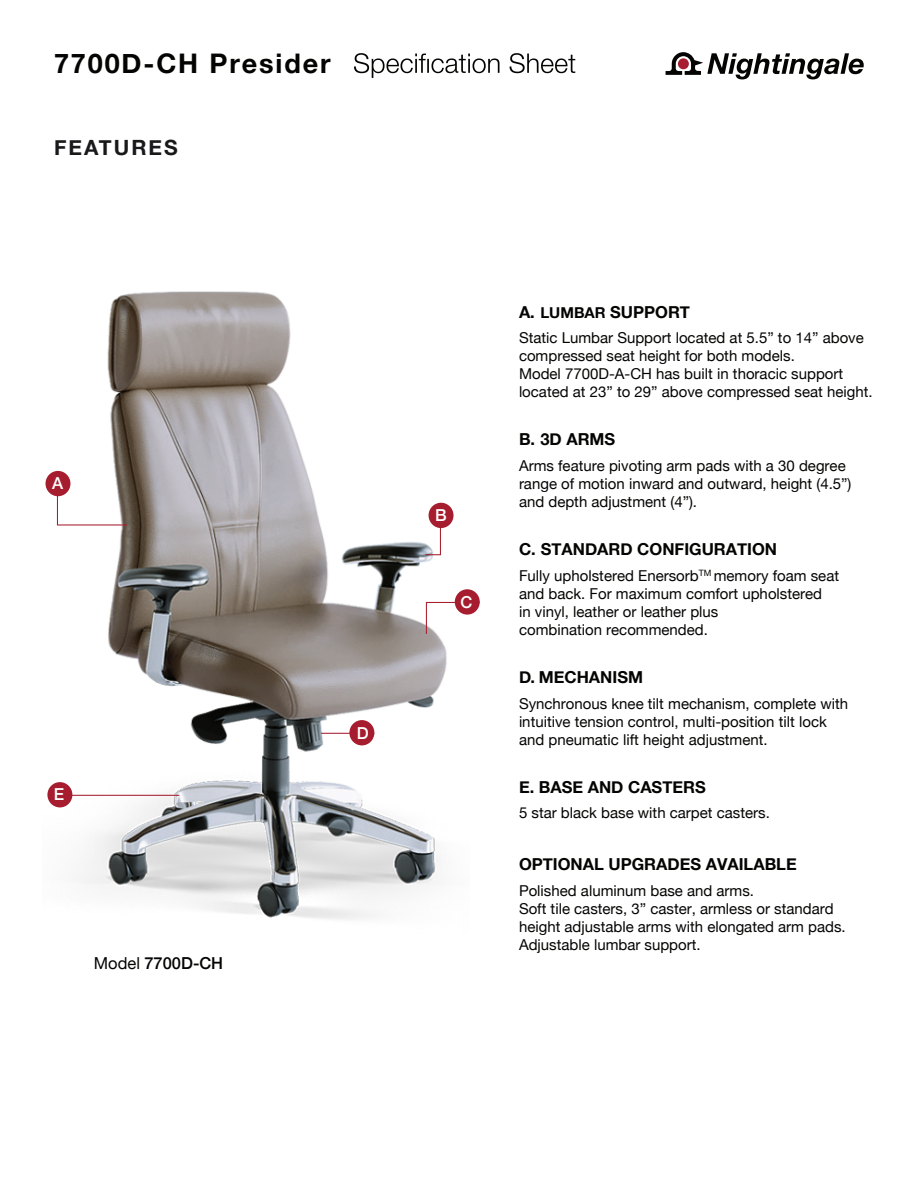
<style>
.page{position:relative;width:918px;height:1188px;background:#fff}
.page>*{position:absolute;margin:0;border:0;box-sizing:border-box;transform-origin:0 0}
.t1{font:700 27px "Helvetica Neue";letter-spacing:.07em;color:#040503}
.t2{font:700 21px "Helvetica Neue";letter-spacing:.1em;color:#19181a}
.t3{font:700 16.5px "Helvetica Neue";color:#040503}
.t4{font:500 16.5px "Helvetica Neue";color:#040503}
.t5{font:500 16.5px "Helvetica Neue";color:#fff}
.t6{font:15px/18px "Helvetica Neue";color:#040503}
.s1{font-weight:400}
.s2{font-size:15px}
</style>
<div class="page">
<img style="left:45px;top:291px;width:419px;height:629px">
<hr style="left:440px;top:509px;width:1px;height:46px;background:#a51d2e">
<svg style="left:354px;top:53px;width:221px;height:25px"></svg>
<svg style="left:666px;top:52px;width:198px;height:27px"></svg>
<div style="left:429px;top:503px;width:25px;height:25px;background:#a51d2e;border-radius:50%"></div>
<svg style="left:426px;top:554px;width:14px;height:1px"></svg>
<hr style="left:57px;top:490px;width:1px;height:36px;background:#a51d2e">
<hr style="left:53px;top:795px;width:126px;height:1px;background:#a51d2e">
<hr style="left:321px;top:733px;width:53px;height:1px;background:#a51d2e">
<hr style="left:58px;top:524px;width:69px;height:2px;background:#a51d2e">
<div style="left:46px;top:471px;width:24px;height:25px;background:#a51d2e;border-radius:50%"></div>
<div style="left:47px;top:782px;width:25px;height:25px;background:#a51d2e;border-radius:50%"></div>
<div style="left:349px;top:720px;width:25px;height:25px;background:#a51d2e;border-radius:50%"></div>
<svg style="left:425px;top:601px;width:54px;height:34px"></svg>
<div style="left:455px;top:589px;width:25px;height:26px;background:#a51d2e;border-radius:50%"></div>
<h1 class="t1" style="left:54px;top:42px;width:278px">7700D-CH Presider</h1>
<h2 class="t2" style="left:54px;top:131px;width:125px">FEATURES</h2>
<p class="t5" style="left:52px;top:470px;width:13px">A</p>
<p class="t5" style="left:54px;top:781px;width:12px">E</p>
<p class="t4" style="left:94px;top:950px;width:131px"><span class="s1">Model</span> 7700D-CH</p>
<p class="t5" style="left:357px;top:719px;width:13px">D</p>
<p class="t5" style="left:435px;top:502px;width:13px">B</p>
<p class="t5" style="left:461px;top:589px;width:13px">C</p>
<p class="t3" style="left:519px;top:299px;width:172px">A. <span class="s2">LUMBAR</span> SUPPORT</p>
<p class="t6" style="left:519px;top:330px;width:355px">Static Lumbar Support located at 5.5” to 14” above compressed seat height for both models.<br>Model 7700D-A-CH has built in thoracic support located at 23” to 29” above compressed seat height.</p>
<p class="t3" style="left:519px;top:427px;width:98px">B. 3D ARMS</p>
<p class="t6" style="left:519px;top:457px;width:334px">Arms feature pivoting arm pads with a 30 degree range of motion inward and outward, height (4.5”) and depth adjustment (4”).</p>
<p class="t3" style="left:519px;top:536px;width:260px">C. STANDARD CONFIGURATION</p>
<p class="t6" style="left:519px;top:567px;width:322px">Fully upholstered Enersorb<sup>TM</sup> memory foam seat and back. For maximum comfort upholstered<br>in vinyl, leather or leather plus<br>combination recommended.</p>
<p class="t3" style="left:519px;top:664px;width:126px">D . MECHANISM</p>
<p class="t6" style="left:519px;top:695px;width:331px">Synchronous knee tilt mechanism, complete with intuitive tension control, multi-position tilt lock and pneumatic lift height adjustment.</p>
<p class="t3" style="left:519px;top:774px;width:188px">E. BASE AND CASTERS</p>
<p class="t6" style="left:519px;top:805px;width:252px">5 star black base with carpet casters.</p>
<p class="t3" style="left:519px;top:851px;width:279px">OPTIONAL UPGRADES AVAILABLE</p>
<p class="t6" style="left:519px;top:882px;width:328px">Polished aluminum base and arms.<br>Soft tile casters, 3” caster, armless or standard height adjustable arms with elongated arm pads.<br>Adjustable lumbar support.</p>
</div>
